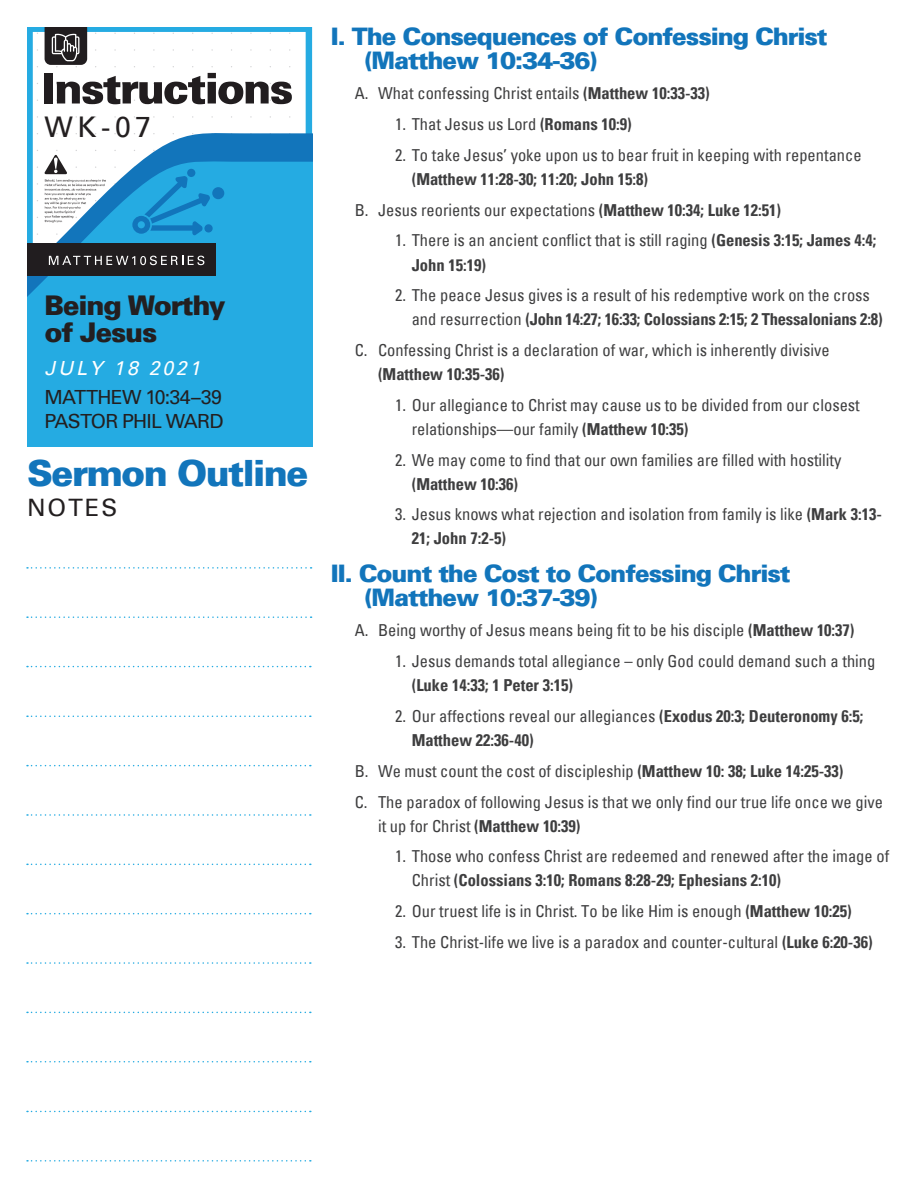
<style>
.page{position:relative;width:918px;height:1188px;background:#fff}
.page>*{position:absolute;margin:0;border:0;box-sizing:border-box;transform-origin:0 0}
.t1{font:900 36px "Univers";letter-spacing:-.04em;color:#1275bb}
.t2{font:28.5px "Univers";color:#231f20}
.t3{font:900 27px/27px "Univers";letter-spacing:-.04em;color:#231f20}
.t4{font:900 24px/24px "Univers";letter-spacing:-.04em;color:#1275bb}
.t5{font:24px "Univers";letter-spacing:.08em;color:#231f20}
.t6{font:19.5px/24px "Univers";letter-spacing:-.04em;color:#231f20}
.t7{font:italic 19.5px "Univers";letter-spacing:.14em;color:#fff}
.t8{font:condensed 16.5px/24px "Univers";color:#3e3e3f}
.t9{font:700 condensed 16.5px/30.8px "Univers";color:#3e3e3f}
.s1{font-weight:700}
.s2{font-weight:400}
</style>
<div class="page">
<svg style="left:27px;top:124px;width:285px;height:26px"></svg>
<div style="left:27px;top:236px;width:285px;height:211px;background:#25abe2"></div>
<svg style="left:27px;top:814px;width:284px;height:2px"></svg>
<svg style="left:27px;top:962px;width:284px;height:2px"></svg>
<svg style="left:27px;top:567px;width:285px;height:2px"></svg>
<svg style="left:27px;top:765px;width:284px;height:1px"></svg>
<svg style="left:27px;top:913px;width:284px;height:1px"></svg>
<svg style="left:27px;top:864px;width:284px;height:1px"></svg>
<svg style="left:27px;top:1012px;width:284px;height:1px"></svg>
<svg style="left:27px;top:616px;width:285px;height:2px"></svg>
<svg style="left:27px;top:1061px;width:284px;height:1px"></svg>
<svg style="left:27px;top:666px;width:284px;height:1px"></svg>
<svg style="left:27px;top:1111px;width:284px;height:1px"></svg>
<svg style="left:27px;top:716px;width:284px;height:1px"></svg>
<svg style="left:27px;top:1160px;width:284px;height:2px"></svg>
<svg style="left:27px;top:73px;width:285px;height:31px"></svg>
<svg style="left:27px;top:27px;width:285px;height:40px"></svg>
<div style="left:27px;top:244px;width:189px;height:32px;background:#211d1f"></div>
<svg style="left:48px;top:250px;width:264px;height:18px"></svg>
<svg style="left:27px;top:150px;width:285px;height:86px"></svg>
<h2 class="t2" style="left:45px;top:110px;width:108px">WK-07</h2>
<h3 class="t3" style="left:45px;top:291px;width:183px">Being Worthy of Jesus</h3>
<p class="t7" style="left:45px;top:356px;width:157px">JULY 18 2021</p>
<p class="t6" style="left:45px;top:385px;width:181px">MATTHEW 10:34–39<br>PASTOR PHIL WARD</p>
<h1 class="t1" style="left:27px;top:449px;width:283px">Sermon Outline</h1>
<h3 class="t5" style="left:27px;top:493px;width:92px">NOTES</h3>
<h3 class="t4" style="left:364px;top:23px;width:465px;text-indent:-34px">I. The Consequences of Confessing Christ (Matthew 10:34-36)</h3>
<p class="t8" style="left:355px;top:81px;width:356px">A. What confessing Christ entails <span class="s1">(Matthew 10:33-33)</span></p>
<p class="t8" style="left:395px;top:112px;width:238px">1. That Jesus us Lord <span class="s1">(Romans 10:9)</span></p>
<p class="t8" style="left:395px;top:143px;width:468px">2. To take Jesus’ yoke upon us to bear fruit in keeping with repentance</p>
<p class="t9" style="left:355px;top:164px;width:428px;text-indent:57px">(Matthew 11:28-30; 11:20; John 15:8)<br><span class="s2">B. Jesus reorients our expectations</span> (Matthew 10:34; Luke 12:51)</p>
<p class="t8" style="left:412px;top:228px;width:466px;text-indent:-16px">1. There is an ancient conflict that is still raging <span class="s1">(Genesis 3:15; James 4:4;<br>John 15:19)</span></p>
<p class="t8" style="left:412px;top:283px;width:472px;text-indent:-16px">2. The peace Jesus gives is a result of his redemptive work on the cross and resurrection <span class="s1">(John 14:27; 16:33; Colossians 2:15; 2 Thessalonians 2:8)</span></p>
<p class="t8" style="left:355px;top:338px;width:477px">C. Confessing Christ is a declaration of war, which is inherently divisive</p>
<p class="t9" style="left:378px;top:359px;width:128px">(Matthew 10:35-36)</p>
<p class="t8" style="left:412px;top:393px;width:450px;text-indent:-16px">1. Our allegiance to Christ may cause us to be divided from our closest relationships—our family <span class="s1">(Matthew 10:35)</span></p>
<p class="t8" style="left:395px;top:447px;width:448px">2. We may come to find that our own families are filled with hostility</p>
<p class="t9" style="left:412px;top:468px;width:108px">(Matthew 10:36)</p>
<p class="t8" style="left:412px;top:502px;width:472px;text-indent:-16px">3. Jesus knows what rejection and isolation from family is like <span class="s1">(Mark 3:13-<br>21; John 7:2-5)</span></p>
<h3 class="t4" style="left:365px;top:560px;width:427px;text-indent:-34px">II. Count the Cost to Confessing Christ (Matthew 10:37-39)</h3>
<p class="t8" style="left:355px;top:618px;width:501px">A. Being worthy of Jesus means being fit to be his disciple <span class="s1">(Matthew 10:37)</span></p>
<p class="t8" style="left:395px;top:649px;width:482px">1. Jesus demands total allegiance – only God could demand such a thing</p>
<p class="t9" style="left:412px;top:670px;width:163px">(Luke 14:33; 1 Peter 3:15)</p>
<p class="t9" style="left:412px;top:704px;width:453px;line-height:24px;text-indent:-16px"><span class="s2">2. Our affections reveal our allegiances</span> (Exodus 20:3; Deuteronomy 6:5;<br>Matthew 22:36-40)</p>
<p class="t8" style="left:355px;top:755px;width:530px;line-height:30.8px">B. We must count the cost of discipleship <span class="s1">(Matthew 10: 38; Luke 14:25-33)<br></span>C. The paradox of following Jesus is that we only find our true life once we give</p>
<p class="t9" style="left:378px;top:810px;width:204px"><span class="s2">it up for Christ</span> (Matthew 10:39)</p>
<p class="t8" style="left:412px;top:844px;width:479px;text-indent:-16px">1. Those who confess Christ are redeemed and renewed after the image of<br>Christ <span class="s1">(Colossians 3:10; Romans 8:28-29; Ephesians 2:10)</span></p>
<p class="t8" style="left:395px;top:899px;width:458px">2. Our truest life is in Christ. To be like Him is enough <span class="s1">(Matthew 10:25)</span></p>
<p class="t8" style="left:395px;top:930px;width:479px">3. The Christ-life we live is a paradox and counter-cultural <span class="s1">(Luke 6:20-36)</span></p>
</div>
